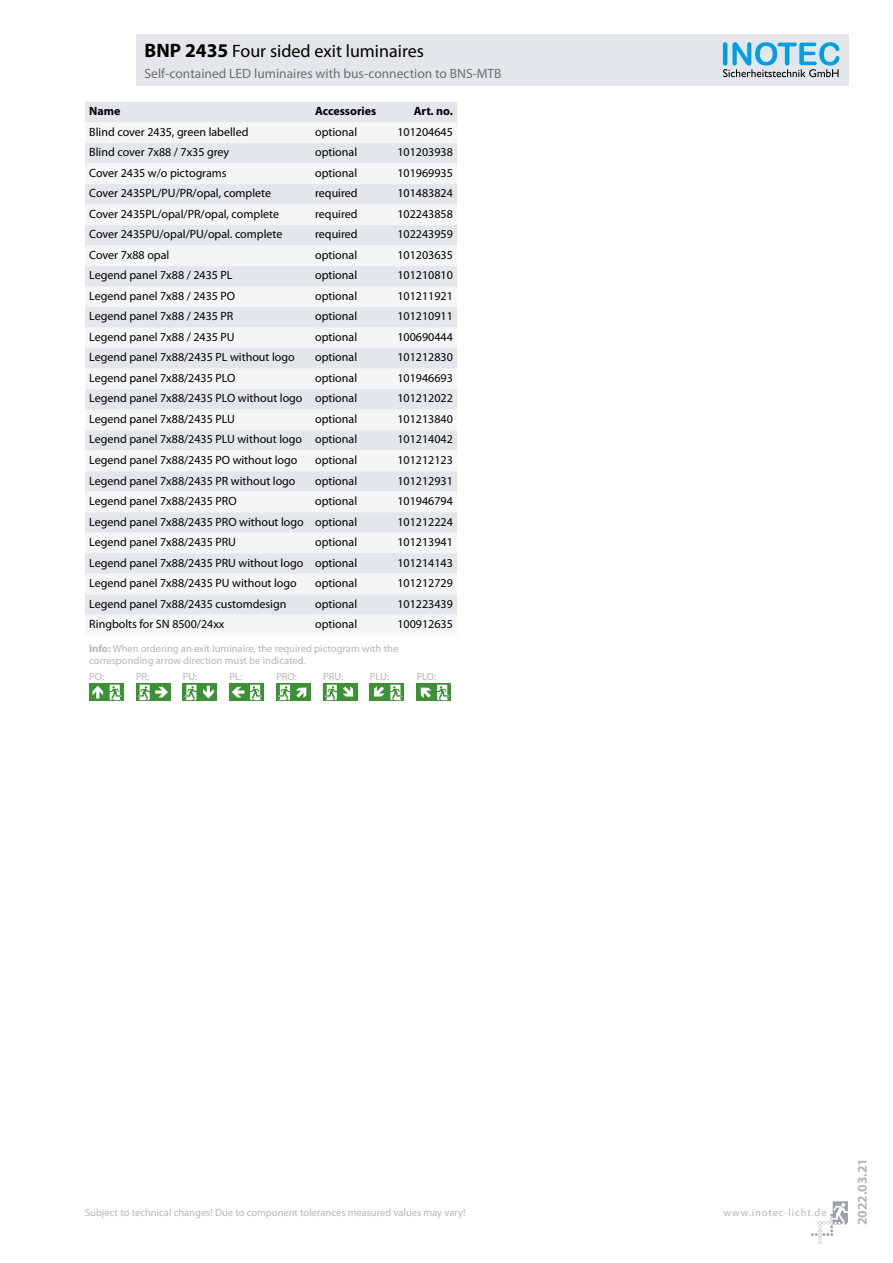
<style>
.page{position:relative;width:893px;height:1263px;background:#fff}
.page>*{position:absolute;margin:0;border:0;box-sizing:border-box;transform-origin:0 0}
.t1{font:18px "Myriad Pro";color:#000}
.t2{font:13.5px "Myriad Pro";color:#706f6f}
.t3{font:700 13.5px "Myriad Pro";color:#b6b6ba}
.t4{font:12px "Myriad Pro";color:#000}
.t5{font:700 12px "Myriad Pro";color:#000}
.t6{font:10.5px/12.6px "Myriad Pro";color:#b6b6ba}
.t7{font:10.5px "Myriad Pro";letter-spacing:.08em;color:#b6b6ba}
.s1{font-weight:700;font-size:19.5px}
.s2{font-weight:700}
</style>
<div class="page">
<svg style="left:811px;top:1201px;width:37px;height:43px"></svg>
<div style="left:136px;top:34px;width:712px;height:51px;background:#e3e6ea"></div>
<svg style="left:723px;top:42px;width:116px;height:35px"></svg>
<div style="left:85px;top:102px;width:372px;height:21px;background:#e3e6ea"></div>
<svg style="left:85px;top:123px;width:372px;height:512px;fill:#f4f5f7"></svg>
<svg style="left:106px;top:684px;width:17px;height:17px"></svg>
<svg style="left:110px;top:685px;width:12px;height:15px"></svg>
<div style="left:89px;top:684px;width:17px;height:17px;background:#3c9035"></div>
<svg style="left:93px;top:686px;width:10px;height:12px"></svg>
<div style="left:136px;top:684px;width:17px;height:17px;background:#3c9035"></div>
<div style="left:153px;top:684px;width:17px;height:17px;background:#3c9035"></div>
<svg style="left:138px;top:685px;width:30px;height:15px"></svg>
<svg style="left:183px;top:684px;width:17px;height:17px"></svg>
<svg style="left:184px;top:685px;width:12px;height:15px"></svg>
<div style="left:200px;top:684px;width:17px;height:17px;background:#3c9035"></div>
<svg style="left:203px;top:686px;width:11px;height:12px"></svg>
<div style="left:230px;top:684px;width:17px;height:17px;background:#3c9035"></div>
<div style="left:247px;top:684px;width:17px;height:17px;background:#3c9035"></div>
<svg style="left:232px;top:685px;width:30px;height:15px"></svg>
<div style="left:276px;top:684px;width:17px;height:17px;background:#3c9035"></div>
<svg style="left:278px;top:685px;width:12px;height:15px"></svg>
<div style="left:293px;top:684px;width:17px;height:17px;background:#3c9035"></div>
<svg style="left:296px;top:687px;width:10px;height:11px"></svg>
<div style="left:323px;top:684px;width:17px;height:17px;background:#3c9035"></div>
<svg style="left:325px;top:685px;width:12px;height:15px"></svg>
<div style="left:340px;top:684px;width:17px;height:17px;background:#3c9035"></div>
<svg style="left:343px;top:686px;width:10px;height:11px"></svg>
<div style="left:387px;top:684px;width:17px;height:17px;background:#3c9035"></div>
<div style="left:370px;top:684px;width:17px;height:17px;background:#3c9035"></div>
<svg style="left:374px;top:685px;width:28px;height:15px"></svg>
<div style="left:434px;top:684px;width:17px;height:17px;background:#3c9035"></div>
<svg style="left:437px;top:685px;width:12px;height:15px"></svg>
<div style="left:417px;top:684px;width:17px;height:17px;background:#3c9035"></div>
<svg style="left:421px;top:687px;width:10px;height:11px"></svg>
<h1 class="t1" style="left:145px;top:40px;width:281px"><span class="s1">BNP 2435</span> Four sided exit luminaires</h1>
<p class="t2" style="left:145px;top:65px;width:359px">Self-contained LED luminaires with bus-connection to BNS-MTB</p>
<p class="t5" style="left:89px;top:103px;width:33px">Name</p>
<p class="t5" style="left:315px;top:103px;width:63px">Accessories</p>
<p class="t5" style="left:414px;top:103px;width:41px">Art. no.</p>
<p class="t4" style="left:89px;top:124px;width:161px">Blind cover 2435, green labelled</p>
<p class="t4" style="left:315px;top:124px;width:44px">optional</p>
<p class="t4" style="left:397px;top:124px;width:57px">101204645</p>
<p class="t4" style="left:89px;top:145px;width:141px">Blind cover 7x88 / 7x35 grey</p>
<p class="t4" style="left:315px;top:145px;width:44px">optional</p>
<p class="t4" style="left:397px;top:145px;width:57px">101203938</p>
<p class="t4" style="left:89px;top:165px;width:139px">Cover 2435 w/o pictograms</p>
<p class="t4" style="left:315px;top:165px;width:44px">optional</p>
<p class="t4" style="left:397px;top:165px;width:57px">101969935</p>
<p class="t4" style="left:89px;top:186px;width:183px">Cover 2435PL/PU/PR/opal, complete</p>
<p class="t4" style="left:315px;top:186px;width:44px">required</p>
<p class="t4" style="left:397px;top:186px;width:57px">101483824</p>
<p class="t4" style="left:89px;top:206px;width:191px">Cover 2435PL/opal/PR/opal, complete</p>
<p class="t4" style="left:315px;top:206px;width:44px">required</p>
<p class="t4" style="left:397px;top:206px;width:57px">102243858</p>
<p class="t4" style="left:89px;top:227px;width:195px">Cover 2435PU/opal/PU/opal. complete</p>
<p class="t4" style="left:315px;top:227px;width:44px">required</p>
<p class="t4" style="left:397px;top:227px;width:57px">102243959</p>
<p class="t4" style="left:89px;top:247px;width:82px">Cover 7x88 opal</p>
<p class="t4" style="left:315px;top:247px;width:44px">optional</p>
<p class="t4" style="left:397px;top:247px;width:57px">101203635</p>
<p class="t4" style="left:89px;top:268px;width:145px">Legend panel 7x88 / 2435 PL</p>
<p class="t4" style="left:315px;top:268px;width:44px">optional</p>
<p class="t4" style="left:397px;top:268px;width:57px">101210810</p>
<p class="t4" style="left:89px;top:288px;width:147px">Legend panel 7x88 / 2435 PO</p>
<p class="t4" style="left:315px;top:288px;width:44px">optional</p>
<p class="t4" style="left:397px;top:288px;width:57px">101211921</p>
<p class="t4" style="left:89px;top:309px;width:146px">Legend panel 7x88 / 2435 PR</p>
<p class="t4" style="left:315px;top:309px;width:44px">optional</p>
<p class="t4" style="left:397px;top:309px;width:57px">101210911</p>
<p class="t4" style="left:89px;top:329px;width:147px">Legend panel 7x88 / 2435 PU</p>
<p class="t4" style="left:315px;top:329px;width:44px">optional</p>
<p class="t4" style="left:397px;top:329px;width:57px">100690444</p>
<p class="t4" style="left:89px;top:350px;width:207px">Legend panel 7x88/2435 PL without logo</p>
<p class="t4" style="left:315px;top:350px;width:44px">optional</p>
<p class="t4" style="left:397px;top:350px;width:57px">101212830</p>
<p class="t4" style="left:89px;top:370px;width:148px">Legend panel 7x88/2435 PLO</p>
<p class="t4" style="left:315px;top:370px;width:44px">optional</p>
<p class="t4" style="left:397px;top:370px;width:57px">101946693</p>
<p class="t4" style="left:89px;top:391px;width:269px">Legend panel 7x88/2435 PLO without logo optional</p>
<p class="t4" style="left:397px;top:391px;width:57px">101212022</p>
<p class="t4" style="left:89px;top:411px;width:147px">Legend panel 7x88/2435 PLU</p>
<p class="t4" style="left:315px;top:411px;width:44px">optional</p>
<p class="t4" style="left:397px;top:411px;width:57px">101213840</p>
<p class="t4" style="left:89px;top:432px;width:269px">Legend panel 7x88/2435 PLU without logo optional</p>
<p class="t4" style="left:397px;top:432px;width:57px">101214042</p>
<p class="t4" style="left:89px;top:453px;width:210px">Legend panel 7x88/2435 PO without logo</p>
<p class="t4" style="left:315px;top:453px;width:44px">optional</p>
<p class="t4" style="left:397px;top:453px;width:57px">101212123</p>
<p class="t4" style="left:89px;top:473px;width:208px">Legend panel 7x88/2435 PR without logo</p>
<p class="t4" style="left:315px;top:473px;width:44px">optional</p>
<p class="t4" style="left:397px;top:473px;width:57px">101212931</p>
<p class="t4" style="left:89px;top:494px;width:149px">Legend panel 7x88/2435 PRO</p>
<p class="t4" style="left:315px;top:494px;width:44px">optional</p>
<p class="t4" style="left:397px;top:494px;width:57px">101946794</p>
<p class="t4" style="left:89px;top:514px;width:269px">Legend panel 7x88/2435 PRO without logo optional</p>
<p class="t4" style="left:397px;top:514px;width:57px">101212224</p>
<p class="t4" style="left:89px;top:535px;width:148px">Legend panel 7x88/2435 PRU</p>
<p class="t4" style="left:315px;top:535px;width:44px">optional</p>
<p class="t4" style="left:397px;top:535px;width:57px">101213941</p>
<p class="t4" style="left:89px;top:555px;width:269px">Legend panel 7x88/2435 PRU without logo optional</p>
<p class="t4" style="left:397px;top:555px;width:57px">101214143</p>
<p class="t4" style="left:89px;top:576px;width:209px">Legend panel 7x88/2435 PU without logo</p>
<p class="t4" style="left:315px;top:576px;width:44px">optional</p>
<p class="t4" style="left:397px;top:576px;width:57px">101212729</p>
<p class="t4" style="left:89px;top:596px;width:199px">Legend panel 7x88/2435 customdesign</p>
<p class="t4" style="left:315px;top:596px;width:44px">optional</p>
<p class="t4" style="left:397px;top:596px;width:57px">101223439</p>
<p class="t4" style="left:89px;top:617px;width:137px">Ringbolts for SN 8500/24xx</p>
<p class="t4" style="left:315px;top:617px;width:44px">optional</p>
<p class="t4" style="left:397px;top:617px;width:57px">100912635</p>
<p class="t6" style="left:89px;top:642px;width:310px"><span class="s2">Info:</span> When ordering an exit luminaire, the required pictogram with the corresponding arrow direction must be indicated.</p>
<p class="t6" style="left:89px;top:670px;width:16px">PO:</p>
<p class="t6" style="left:136px;top:670px;width:15px">PR:</p>
<p class="t6" style="left:183px;top:670px;width:16px">PU:</p>
<p class="t6" style="left:230px;top:670px;width:14px">PL:</p>
<p class="t6" style="left:276px;top:670px;width:22px">PRO:</p>
<p class="t6" style="left:323px;top:670px;width:22px">PRU:</p>
<p class="t6" style="left:370px;top:670px;width:21px">PLU:</p>
<p class="t6" style="left:417px;top:670px;width:21px">PLO:</p>
<p class="t6" style="left:85px;top:1205px;width:382px">Subject to technical changes! Due to component tolerances measured values may vary!</p>
<p class="t7" style="left:723px;top:1205px;width:105px">www.inotec-licht.de</p>
<p class="t3" style="left:854px;top:1225px;width:68px;rotate:-90deg">2022.03.21</p>
</div>
